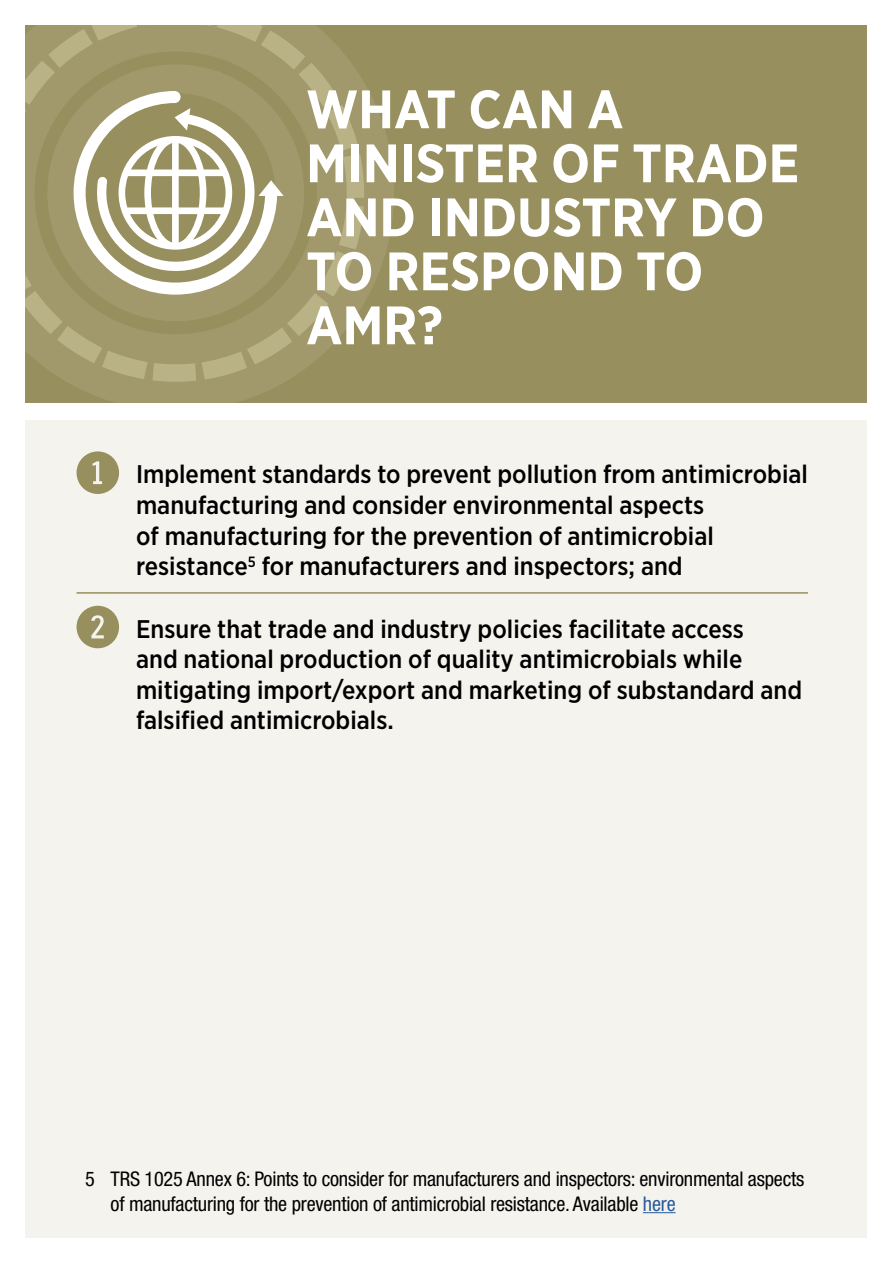
<style>
.page{position:relative;width:893px;height:1263px;background:#fff}
.page>*{position:absolute;margin:0;border:0;box-sizing:border-box;transform-origin:0 0}
.t1{font:700 54px/54px "Gotham Narrow";color:#fff}
.t2{font:500 25.5px/30.6px "Gotham Narrow";color:#000}
.t3{font:condensed 20.4px/24.3px "Helvetica Neue";letter-spacing:-.01em;color:#000}
.s1{color:#275b9b}
</style>
<div class="page">
<div style="left:26px;top:420px;width:841px;height:817px;background:#f4f3ed"></div>
<div style="left:26px;top:26px;width:841px;height:377px;background:#978f5d"></div>
<svg style="left:25px;top:25px;width:369px;height:378px"></svg>
<svg style="left:25px;top:25px;width:339px;height:357px;fill:#a1996c"></svg>
<hr style="left:77px;top:592px;width:731px;height:2px;background:#978f5d">
<svg style="left:77px;top:451px;width:42px;height:43px"></svg>
<svg style="left:77px;top:606px;width:42px;height:42px"></svg>
<svg style="left:74px;top:91px;width:210px;height:204px"></svg>
<hr style="left:643px;top:1212px;width:33px;height:1px;background:#275b9b">
<h1 class="t1" style="left:306px;top:82px;width:495px">WHAT CAN A<br>MINISTER OF TRADE<br>AND INDUSTRY DO<br>TO RESPOND TO<br>AMR?</h1>
<p class="t2" style="left:136px;top:459px;width:673px">Implement standards to prevent pollution from antimicrobial manufacturing and consider environmental aspects<br>of manufacturing for the prevention of antimicrobial resistance<sup>5</sup> for manufacturers and inspectors; and</p>
<p class="t2" style="left:136px;top:613px;width:668px">Ensure that trade and industry policies facilitate access<br>and national production of quality antimicrobials while mitigating import/export and marketing of substandard and falsified antimicrobials.</p>
<p class="t3" style="left:111px;top:1167px;width:695px;text-indent:-26px">5 TRS 1025 Annex 6: Points to consider for manufacturers and inspectors: environmental aspects of manufacturing for the prevention of antimicrobial resistance. Available <span class="s1">here</span></p>
</div>
